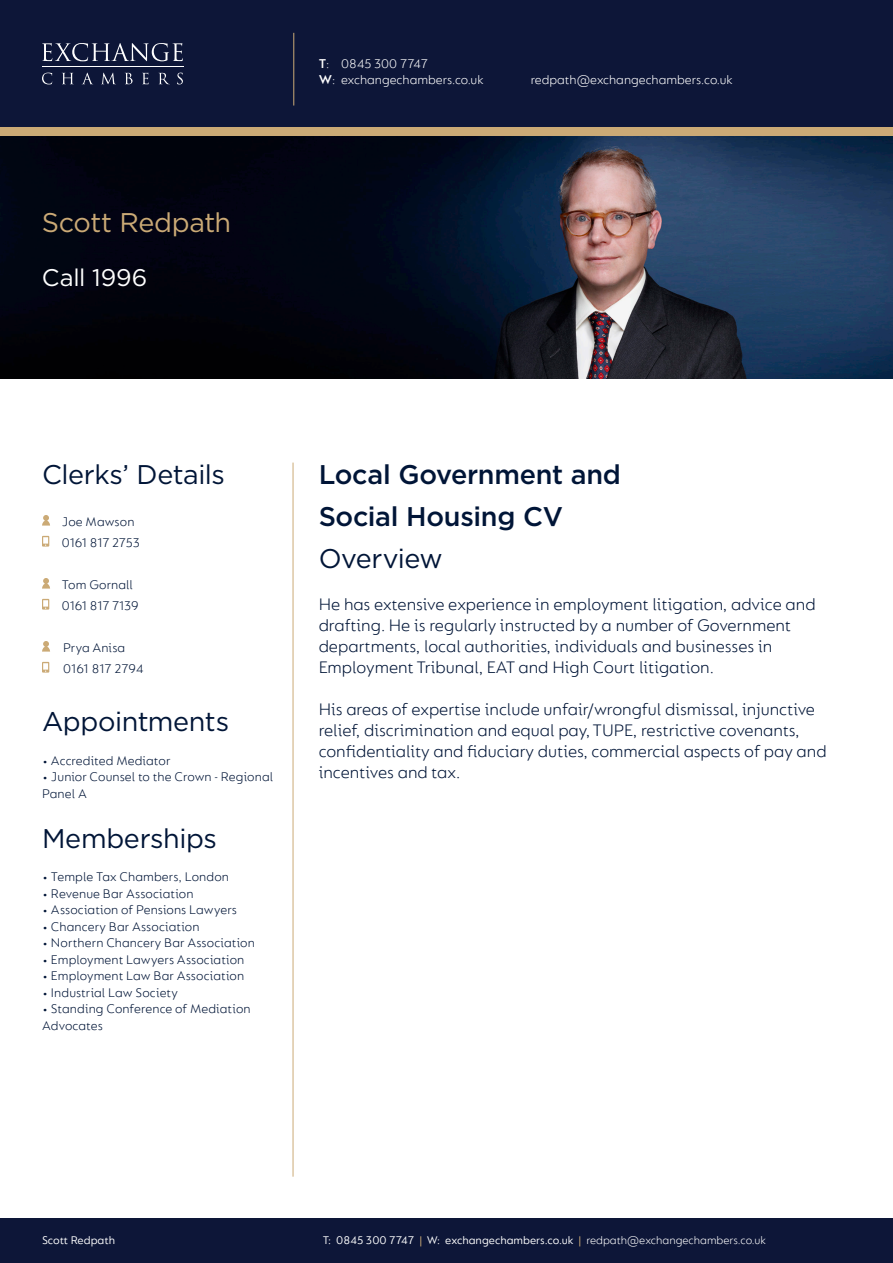
<style>
.page{position:relative;width:893px;height:1263px;background:#fff}
.page>*{position:absolute;margin:0;border:0;box-sizing:border-box;transform-origin:0 0}
.t1{font:27px "Gotham";letter-spacing:-.015em;color:#001537}
.t2{font:500 27px/42px "Gotham";letter-spacing:-.01em;color:#001537}
.t3{font:27px "Gotham";letter-spacing:-.02em;color:#cbaa76}
.t4{font:24px "Gotham";letter-spacing:-.005em;color:#fff}
.t5{font:300 18px/21px "FS Lucas";color:#001537}
.t6{font:300 13.5px/21px "FS Lucas";letter-spacing:.005em;color:#001537}
.t7{font:300 13.5px/16.2px "FS Lucas";color:#fff}
.t8{font:12px "FS Lucas";color:#fff}
.s1{font-weight:600}
.s2{color:#cbaa76}
.s3{font-weight:300}
</style>
<div class="page">
<div style="left:0;top:64px;width:893px;height:72px;background:#cbaa76"></div>
<div style="left:0;top:0;width:893px;height:127px;background:#0d1638"></div>
<div style="left:0;top:1219px;width:893px;height:44px;background:#0d1638"></div>
<hr style="left:42px;top:67px;width:142px;height:1px;background:#fff">
<svg style="left:42px;top:43px;width:141px;height:18px"></svg>
<svg style="left:42px;top:73px;width:10px;height:11px"></svg>
<svg style="left:62px;top:73px;width:11px;height:11px"></svg>
<svg style="left:82px;top:73px;width:11px;height:11px"></svg>
<svg style="left:102px;top:73px;width:13px;height:11px"></svg>
<svg style="left:125px;top:73px;width:8px;height:11px"></svg>
<svg style="left:142px;top:73px;width:7px;height:11px"></svg>
<svg style="left:159px;top:73px;width:10px;height:11px"></svg>
<svg style="left:177px;top:73px;width:6px;height:11px"></svg>
<hr style="left:293px;top:33px;width:1px;height:73px;background:#cbaa76">
<hr style="left:293px;top:463px;width:1px;height:714px;background:#cbaa76">
<img style="left:0;top:136px;width:893px;height:242px">
<svg style="left:42px;top:536px;width:7px;height:11px"></svg>
<svg style="left:42px;top:599px;width:7px;height:11px"></svg>
<svg style="left:42px;top:515px;width:8px;height:11px"></svg>
<svg style="left:42px;top:578px;width:8px;height:11px"></svg>
<svg style="left:42px;top:662px;width:7px;height:11px"></svg>
<svg style="left:42px;top:641px;width:8px;height:11px"></svg>
<p class="t3" style="left:42px;top:205px;width:191px">Scott Redpath</p>
<p class="t4" style="left:42px;top:262px;width:107px">Call 1996</p>
<p class="t7" style="left:319px;top:55px;width:166px"><span class="s1">T</span>: 0845 300 7747<br><span class="s1">W</span>: exchangechambers.co.uk</p>
<p class="t7" style="left:531px;top:71px;width:203px">redpath@exchangechambers.co.uk</p>
<p class="t1" style="left:42px;top:457px;width:184px">Clerks’ Details</p>
<p class="t6" style="left:62px;top:510px;width:79px">Joe Mawson<br>0161 817 2753</p>
<p class="t6" style="left:62px;top:573px;width:78px">Tom Gornall<br>0161 817 7139</p>
<p class="t6" style="left:63px;top:636px;width:64px">Prya Anisa</p>
<p class="t6" style="left:63px;top:657px;width:82px">0161 817 2794</p>
<p class="t1" style="left:42px;top:704px;width:189px">Appointments</p>
<p class="t6" style="left:42px;top:749px;width:130px">• Accredited Mediator</p>
<p class="t6" style="left:42px;top:768px;width:233px;line-height:16.5px">• Junior Counsel to the Crown - Regional<br>Panel A</p>
<p class="t1" style="left:42px;top:821px;width:176px">Memberships</p>
<p class="t6" style="left:42px;top:866px;width:189px">• Temple Tax Chambers, London</p>
<p class="t6" style="left:42px;top:882px;width:153px">• Revenue Bar Association</p>
<p class="t6" style="left:42px;top:899px;width:196px">• Association of Pensions Lawyers</p>
<p class="t6" style="left:42px;top:915px;width:159px">• Chancery Bar Association</p>
<p class="t6" style="left:42px;top:932px;width:214px">• Northern Chancery Bar Association</p>
<p class="t6" style="left:42px;top:948px;width:204px">• Employment Lawyers Association</p>
<p class="t6" style="left:42px;top:965px;width:204px">• Employment Law Bar Association</p>
<p class="t6" style="left:42px;top:981px;width:137px">• Industrial Law Society</p>
<p class="t6" style="left:42px;top:998px;width:210px">• Standing Conference of Mediation</p>
<p class="t6" style="left:42px;top:1014px;width:62px">Advocates</p>
<p class="t2" style="left:319px;top:453px;width:304px">Local Government and<br>Social Housing CV</p>
<p class="t1" style="left:319px;top:541px;width:126px">Overview</p>
<p class="t5" style="left:319px;top:593px;width:499px">He has extensive experience in employment litigation, advice and drafting. He is regularly instructed by a number of Government departments, local authorities, individuals and businesses in Employment Tribunal, EAT and High Court litigation.</p>
<p class="t5" style="left:319px;top:698px;width:509px">His areas of expertise include unfair/wrongful dismissal, injunctive relief, discrimination and equal pay, TUPE, restrictive covenants, confidentiality and fiduciary duties, commercial aspects of pay and incentives and tax.</p>
<p class="t8" style="left:42px;top:1233px;width:75px">Scott Redpath</p>
<p class="t8" style="left:323px;top:1233px;width:445px">T: 0845 300 7747 <span class="s2">|</span> W: exchangechambers.co.uk <span class="s2">|</span> <span class="s3">redpath@exchangechambers.co.uk</span></p>
</div>
